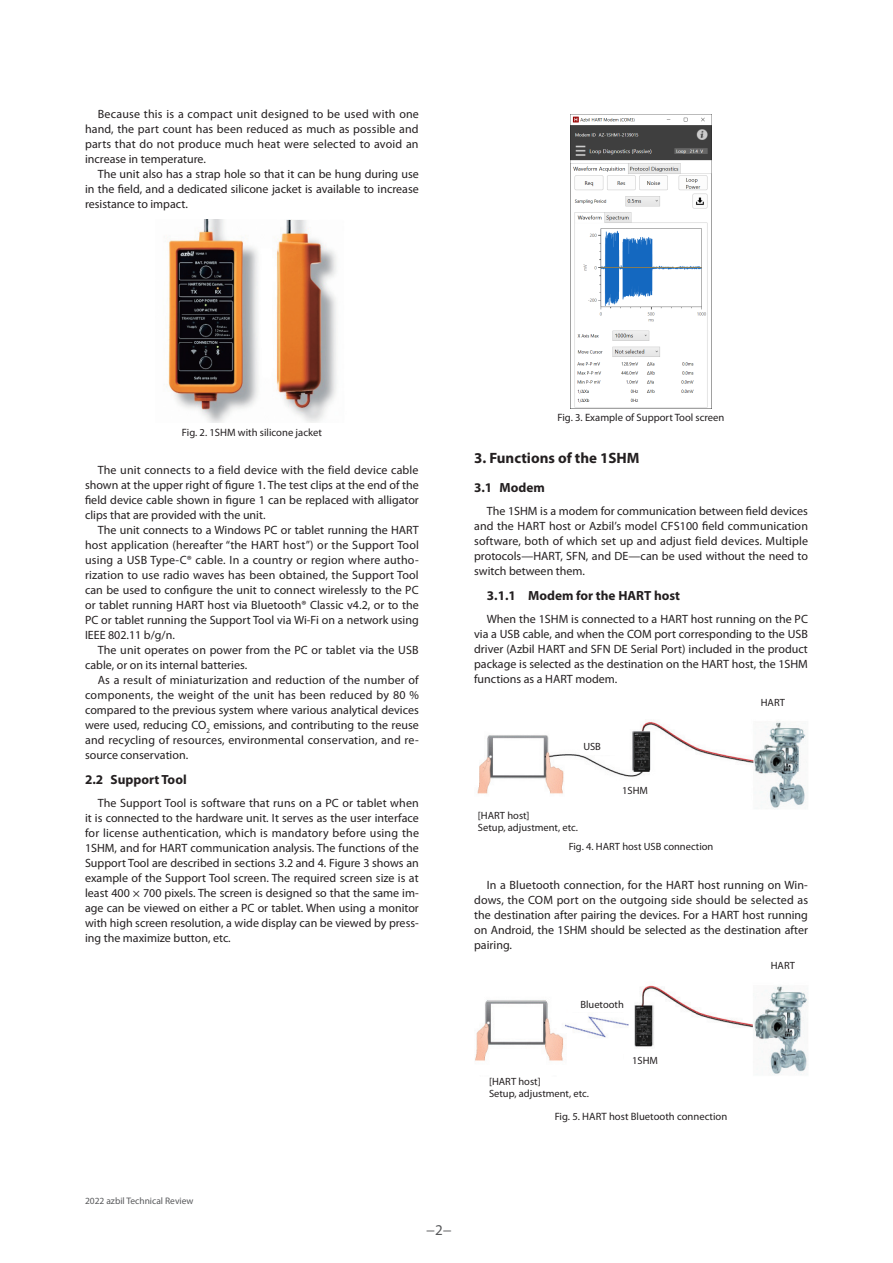
<style>
.page{position:relative;width:893px;height:1263px;background:#fff}
.page>*{position:absolute;margin:0;border:0;box-sizing:border-box;transform-origin:0 0}
.t1{font:700 15px "Myriad Pro";color:#231f20}
.t2{font:15px "Myriad Pro";color:#57585a}
.t3{font:700 13.35px "Myriad Pro";color:#231f20}
.t4{font:12px/15px "Myriad Pro";color:#231f20;text-align:justify}
.t5{font:10.65px "Myriad Pro";color:#231f20}
.t6{font:10.5px/12px "Myriad Pro";color:#231f20}
.t7{font:9.45px "Myriad Pro";color:#57585a}
</style>
<div class="page">
<img style="left:167px;top:220px;width:170px;height:202px">
<img style="left:571px;top:116px;width:140px;height:292px">
<img style="left:477px;top:721px;width:329px;height:88px">
<div style="left:580px;top:739px;width:42px;height:15px;background:#fff"></div>
<div style="left:624px;top:786px;width:39px;height:16px;background:#fff"></div>
<img style="left:475px;top:985px;width:333px;height:90px">
<div style="left:568px;top:996px;width:59px;height:16px;background:#fff"></div>
<div style="left:624px;top:1052px;width:43px;height:18px;background:#fff"></div>
<p class="t4" style="left:85px;top:107px;width:335px;text-indent:13px">Because this is a compact unit designed to be used with one hand, the part count has been reduced as much as possible and parts that do not produce much heat were selected to avoid an increase in temperature.</p>
<p class="t4" style="left:85px;top:167px;width:335px;text-indent:13px">The unit also has a strap hole so that it can be hung during use in the field, and a dedicated silicone jacket is available to increase resistance to impact.</p>
<p class="t5" style="left:182px;top:425px;width:141px">Fig. 2. 1SHM with silicone jacket</p>
<p class="t4" style="left:85px;top:463px;width:335px;text-indent:13px">The unit connects to a field device with the field device cable shown at the upper right of figure 1. The test clips at the end of the field device cable shown in figure 1 can be replaced with alligator clips that are provided with the unit.</p>
<p class="t4" style="left:85px;top:523px;width:335px;text-indent:13px">The unit connects to a Windows PC or tablet running the HART host application (hereafter “the HART host”) or the Support Tool using a USB Type-C® cable. In a country or region where autho&shy;rization to use radio waves has been obtained, the Support Tool can be used to configure the unit to connect wirelessly to the PC or tablet running HART host via Bluetooth® Classic v4.2, or to the PC or tablet running the Support Tool via Wi-Fi on a network using IEEE 802.11 b/g/n.</p>
<p class="t4" style="left:85px;top:643px;width:335px;text-indent:13px">The unit operates on power from the PC or tablet via the USB cable, or on its internal batteries.</p>
<p class="t4" style="left:85px;top:673px;width:335px;text-indent:13px">As a result of miniaturization and reduction of the number of components, the weight of the unit has been reduced by 80 % compared to the previous system where various analytical devices were used, reducing CO<sub>2</sub> emissions, and contributing to the reuse and recycling of resources, environmental conservation, and re&shy;source conservation.</p>
<p class="t3" style="left:85px;top:771px;width:103px">2.2 Support Tool</p>
<p class="t4" style="left:85px;top:796px;width:335px;text-indent:13px">The Support Tool is software that runs on a PC or tablet when it is connected to the hardware unit. It serves as the user interface for license authentication, which is mandatory before using the 1SHM, and for HART communication analysis. The functions of the Support Tool are described in sections 3.2 and 4. Figure 3 shows an example of the Support Tool screen. The required screen size is at least 400 × 700 pixels. The screen is designed so that the same im&shy;age can be viewed on either a PC or tablet. When using a monitor with high screen resolution, a wide display can be viewed by press&shy;ing the maximize button, etc.</p>
<p class="t5" style="left:558px;top:411px;width:168px">Fig. 3. Example of Support Tool screen</p>
<p class="t1" style="left:474px;top:448px;width:167px">3. Functions of the 1SHM</p>
<p class="t3" style="left:474px;top:479px;width:72px">3.1 Modem</p>
<p class="t4" style="left:474px;top:504px;width:335px;text-indent:13px">The 1SHM is a modem for communication between field devices and the HART host or Azbil’s model CFS100 field communication software, both of which set up and adjust field devices. Multiple protocols—HART, SFN, and DE—can be used without the need to switch between them.</p>
<p class="t3" style="left:487px;top:587px;width:195px">3.1.1 Modem for the HART host</p>
<p class="t4" style="left:474px;top:612px;width:335px;text-indent:13px">When the 1SHM is connected to a HART host running on the PC via a USB cable, and when the COM port corresponding to the USB driver (Azbil HART and SFN DE Serial Port) included in the product package is selected as the destination on the HART host, the 1SHM functions as a HART modem.</p>
<p class="t6" style="left:583px;top:740px;width:19px">USB</p>
<p class="t6" style="left:478px;top:809px;width:101px">[HART host]<br>Setup, adjustment, etc.</p>
<p class="t6" style="left:622px;top:784px;width:27px">1SHM</p>
<p class="t6" style="left:569px;top:840px;width:146px">Fig. 4. HART host USB connection</p>
<p class="t6" style="left:761px;top:696px;width:26px">HART</p>
<p class="t4" style="left:474px;top:877px;width:335px;text-indent:13px">In a Bluetooth connection, for the HART host running on Win&shy;dows, the COM port on the outgoing side should be selected as the destination after pairing the devices. For a HART host running on Android, the 1SHM should be selected as the destination after pairing.</p>
<p class="t6" style="left:580px;top:998px;width:45px">Bluetooth</p>
<p class="t6" style="left:489px;top:1075px;width:101px">[HART host]<br>Setup, adjustment, etc.</p>
<p class="t6" style="left:632px;top:1054px;width:27px">1SHM</p>
<p class="t5" style="left:555px;top:1110px;width:174px">Fig. 5. HART host Bluetooth connection</p>
<p class="t6" style="left:771px;top:959px;width:26px">HART</p>
<p class="t7" style="left:85px;top:1195px;width:110px">2022 azbil Technical Review</p>
<p class="t2" style="left:426px;top:1221px;width:27px">−2−</p>
</div>
